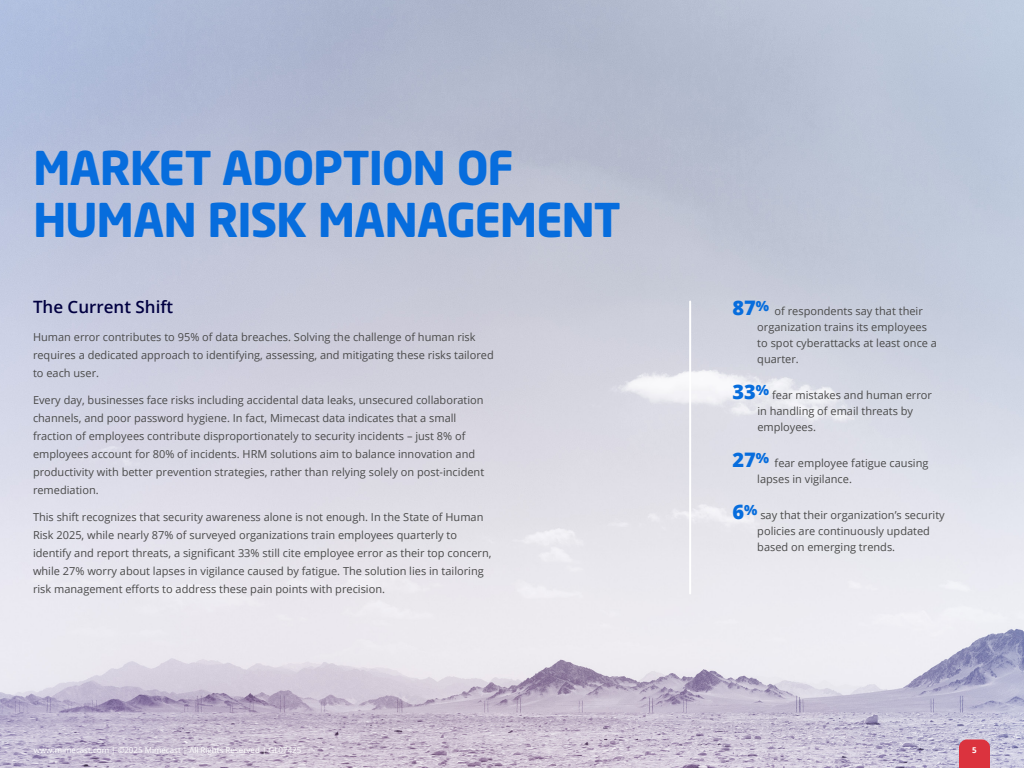
<style>
.page{position:relative;width:1024px;height:768px;background:#fff}
.page>*{position:absolute;margin:0;border:0;box-sizing:border-box;transform-origin:0 0}
.t1{font:700 46px/52px "Neo Sans W1 G";letter-spacing:-.025em;color:#076ddd}
.t2{font:600 17px "Open Sans";color:#010041}
.t3{font:11px/18px "Open Sans";color:#4a4a4a}
.t4{font:8px "Open Sans";color:#fff}
.t5{font:700 8px "Open Sans";color:#fff}
.s1{font-weight:800;font-size:20px;color:#076ddd}
</style>
<div class="page">
<img style="left:0;top:0;width:1024px;height:768px">
<hr style="left:689px;top:302px;width:2px;height:292px;background:#fff">
<svg style="left:959px;top:740px;width:31px;height:28px"></svg>
<h1 class="t1" style="left:33px;top:141px;width:589px">MARKET ADOPTION OF<br>HUMAN RISK MANAGEMENT</h1>
<h2 class="t2" style="left:33px;top:295px;width:142px">The Current Shift</h2>
<p class="t3" style="left:33px;top:328px;width:462px">Human error contributes to 95% of data breaches. Solving the challenge of human risk requires a dedicated approach to identifying, assessing, and mitigating these risks tailored to each user.</p>
<p class="t3" style="left:33px;top:391px;width:453px">Every day, businesses face risks including accidental data leaks, unsecured collaboration channels, and poor password hygiene. In fact, Mimecast data indicates that a small fraction of employees contribute disproportionately to security incidents – just 8% of employees account for 80% of incidents. HRM solutions aim to balance innovation and productivity with better prevention strategies, rather than relying solely on post-incident remediation.</p>
<p class="t3" style="left:33px;top:508px;width:460px">This shift recognizes that security awareness alone is not enough. In the State of Human Risk 2025, while nearly 87% of surveyed organizations train employees quarterly to identify and report threats, a significant 33% still cite employee error as their top concern, while 27% worry about lapses in vigilance caused by fatigue. The solution lies in tailoring risk management efforts to address these pain points with precision.</p>
<p class="t3" style="left:757px;top:303px;width:181px;line-height:16px;text-indent:-25px"><span class="s1">87</span><sup>%</sup> of respondents say that their organization trains its employees to spot cyberattacks at least once a quarter.</p>
<p class="t3" style="left:757px;top:387px;width:176px;line-height:16px;text-indent:-25px"><span class="s1">33</span><sup>%</sup> fear mistakes and human error in handling of email threats by employees.</p>
<p class="t3" style="left:757px;top:455px;width:173px;line-height:16px;text-indent:-25px"><span class="s1">27</span><sup>%</sup> fear employee fatigue causing lapses in vigilance.</p>
<p class="t3" style="left:757px;top:507px;width:189px;line-height:16px;text-indent:-25px"><span class="s1">6</span><sup>%</sup> say that their organization’s security policies are continuously updated based on emerging trends.</p>
<p class="t4" style="left:34px;top:745px;width:269px">www.mimecast.com | ©2025 Mimecast | All Rights Reserved | GL07425</p>
<p class="t5" style="left:972px;top:745px;width:6px">5</p>
</div>
